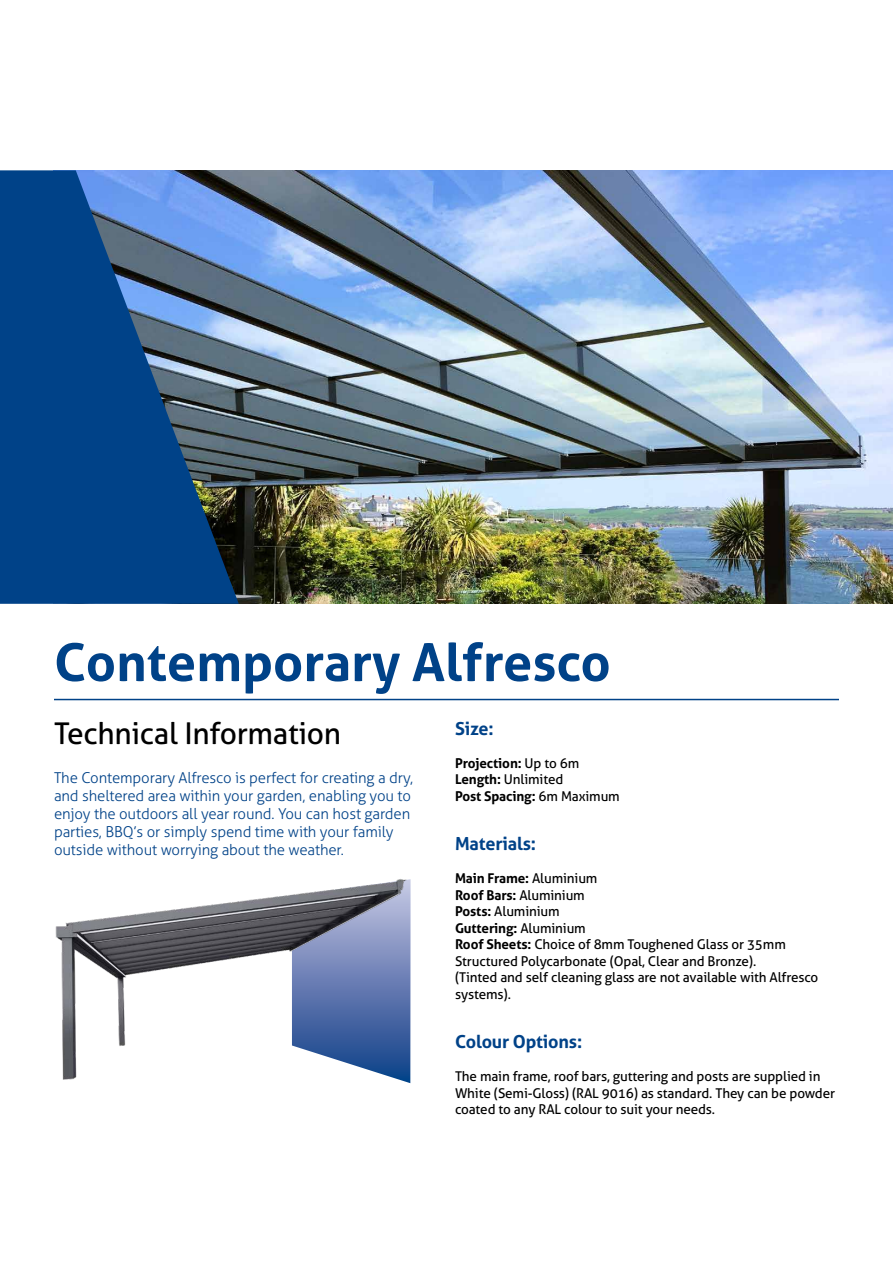
<style>
.page{position:relative;width:893px;height:1263px;background:#fff}
.page>*{position:absolute;margin:0;border:0;box-sizing:border-box;transform-origin:0 0}
.t1{font:700 52.2px "Aller";color:#004288}
.t2{font:30px "Aller";letter-spacing:-.01em;color:#000}
.t3{font:700 18px "Aller";letter-spacing:-.01em;color:#004288}
.t4{font:300 15px/18px "Aller";letter-spacing:-.01em;color:#004288}
.t5{font:13.5px/16.5px "Aller";letter-spacing:-.01em;color:#000}
.t6{font:700 13.5px/16.5px "Aller";letter-spacing:-.01em;color:#000}
.s1{font-weight:400}
.s2{font-weight:700}
</style>
<div class="page">
<img style="left:239px;top:170px;width:654px;height:434px">
<svg style="left:0;top:170px;width:239px;height:434px;background:#1f538d"></svg>
<hr style="left:54px;top:699px;width:785px;height:1px;background:#004288">
<img style="left:55px;top:879px;width:356px;height:205px">
<h1 class="t1" style="left:54px;top:630px;width:558px">Contemporary Alfresco</h1>
<h2 class="t2" style="left:54px;top:715px;width:289px">Technical Information</h2>
<h3 class="t3" style="left:455px;top:717px;width:40px">Size:</h3>
<p class="t6" style="left:455px;top:754px;width:166px">Projection: <span class="s1">Up to 6m<br></span>Length: <span class="s1">Unlimited<br></span>Post Spacing: <span class="s1">6m Maximum</span></p>
<h3 class="t3" style="left:455px;top:833px;width:82px">Materials:</h3>
<p class="t5" style="left:455px;top:870px;width:365px"><span class="s2">Main Frame:</span> Aluminium<br><span class="s2">Roof Bars:</span> Aluminium<br><span class="s2">Posts:</span> Aluminium<br><span class="s2">Guttering:</span> Aluminium<br><span class="s2">Roof Sheets:</span> Choice of 8mm Toughened Glass or 35mm<br>Structured Polycarbonate (Opal, Clear and Bronze).<br>(Tinted and self cleaning glass are not available with Alfresco systems).</p>
<h3 class="t3" style="left:455px;top:1031px;width:129px">Colour Options:</h3>
<p class="t5" style="left:455px;top:1068px;width:382px">The main frame, roof bars, guttering and posts are supplied in<br>White (Semi-Gloss) (RAL 9016) as standard. They can be powder coated to any RAL colour to suit your needs.</p>
<p class="t4" style="left:54px;top:769px;width:361px">The Contemporary Alfresco is perfect for creating a dry, and sheltered area within your garden, enabling you to enjoy the outdoors all year round. You can host garden parties, BBQ’s or simply spend time with your family outside without worrying about the weather.</p>
</div>
